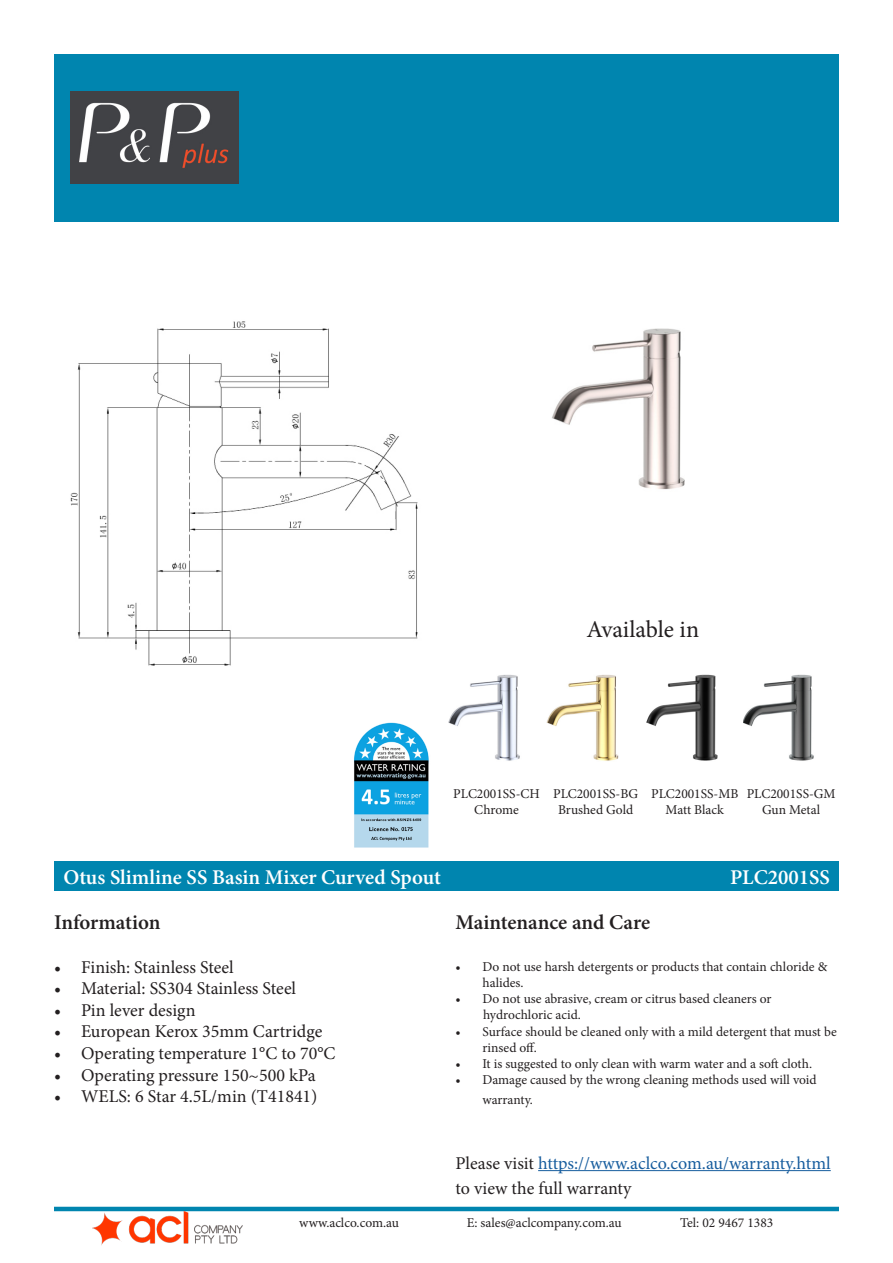
<style>
.page{position:relative;width:893px;height:1263px;background:#fff}
.page>*{position:absolute;margin:0;border:0;box-sizing:border-box;transform-origin:0 0}
.t1{font:24px "Minion Pro";color:#231f20}
.t2{font:600 21px "Minion Pro";color:#fff}
.t3{font:600 21px "Minion Pro";letter-spacing:-.005em;color:#231f20}
.t4{font:18px "Minion Pro";color:#231f20}
.t5{font:18px/25.2px "Minion Pro";color:#175d9e}
.t6{font:13.5px/16.2px "Minion Pro";color:#231f20}
.s1{color:#231f20}
</style>
<div class="page">
<div style="left:54px;top:861px;width:785px;height:30px;background:#0085af"></div>
<div style="left:54px;top:54px;width:785px;height:167px;background:#0085af"></div>
<hr style="left:54px;top:1207px;width:785px;height:4px;background:#0085af">
<img style="left:92px;top:1211px;width:151px;height:34px">
<hr style="left:538px;top:1170px;width:293px;height:1px;background:#175d9e">
<img style="left:70px;top:91px;width:169px;height:93px">
<img style="left:449px;top:674px;width:365px;height:87px">
<img style="left:552px;top:328px;width:133px;height:162px">
<img style="left:70px;top:321px;width:348px;height:345px">
<img style="left:354px;top:722px;width:75px;height:126px">
<h1 class="t1" style="left:586px;top:614px;width:114px">Available in</h1>
<p class="t6" style="left:453px;top:785px;width:88px">PLC2001SS-CH</p>
<p class="t6" style="left:474px;top:801px;width:46px">Chrome</p>
<p class="t6" style="left:553px;top:785px;width:87px">PLC2001SS-BG</p>
<p class="t6" style="left:558px;top:801px;width:77px">Brushed Gold</p>
<p class="t6" style="left:651px;top:785px;width:89px">PLC2001SS-MB</p>
<p class="t6" style="left:666px;top:801px;width:60px">Matt Black</p>
<p class="t6" style="left:747px;top:785px;width:90px">PLC2001SS-GM</p>
<p class="t6" style="left:762px;top:801px;width:60px">Gun Metal</p>
<p class="t2" style="left:63px;top:862px;width:379px">Otus Slimline SS Basin Mixer Curved Spout</p>
<p class="t2" style="left:730px;top:862px;width:101px">PLC2001SS</p>
<p class="t3" style="left:54px;top:908px;width:108px">Information</p>
<p class="t4" style="left:54px;top:955px;width:181px">• Finish: Stainless Steel</p>
<p class="t4" style="left:54px;top:976px;width:244px">• Material: SS304 Stainless Steel</p>
<p class="t4" style="left:54px;top:998px;width:143px">• Pin lever design</p>
<p class="t4" style="left:54px;top:1019px;width:270px">• European Kerox 35mm Cartridge</p>
<p class="t4" style="left:54px;top:1041px;width:283px">• Operating temperature 1°C to 70°C</p>
<p class="t4" style="left:54px;top:1063px;width:263px">• Operating pressure 150~500 kPa</p>
<p class="t4" style="left:54px;top:1084px;width:265px">• WELS: 6 Star 4.5L/min (T41841)</p>
<h2 class="t3" style="left:455px;top:908px;width:196px">Maintenance and Care</h2>
<p class="t6" style="left:482px;top:958px;width:346px;text-indent:-27px">• Do not use harsh detergents or products that contain chloride &amp; halides.</p>
<p class="t6" style="left:483px;top:991px;width:290px;text-indent:-28px">• Do not use abrasive, cream or citrus based cleaners or hydrochloric acid.</p>
<p class="t6" style="left:482px;top:1023px;width:356px;text-indent:-27px">• Surface should be cleaned only with a mild detergent that must be rinsed off.</p>
<p class="t6" style="left:455px;top:1056px;width:358px">• It is suggested to only clean with warm water and a soft cloth.</p>
<p class="t6" style="left:482px;top:1070px;width:336px;line-height:19.8px;text-indent:-27px">• Damage caused by the wrong cleaning methods used will void warranty.</p>
<h3 class="t5" style="left:455px;top:1150px;width:377px"><span class="s1">Please visit</span> https://www.aclco.com.au/warranty.html <span class="s1">to view the full warranty</span></h3>
<p class="t6" style="left:299px;top:1215px;width:101px">www.aclco.com.au</p>
<p class="t6" style="left:467px;top:1215px;width:157px">E: sales@aclcompany.com.au</p>
<p class="t6" style="left:680px;top:1215px;width:95px">Tel: 02 9467 1383</p>
</div>
